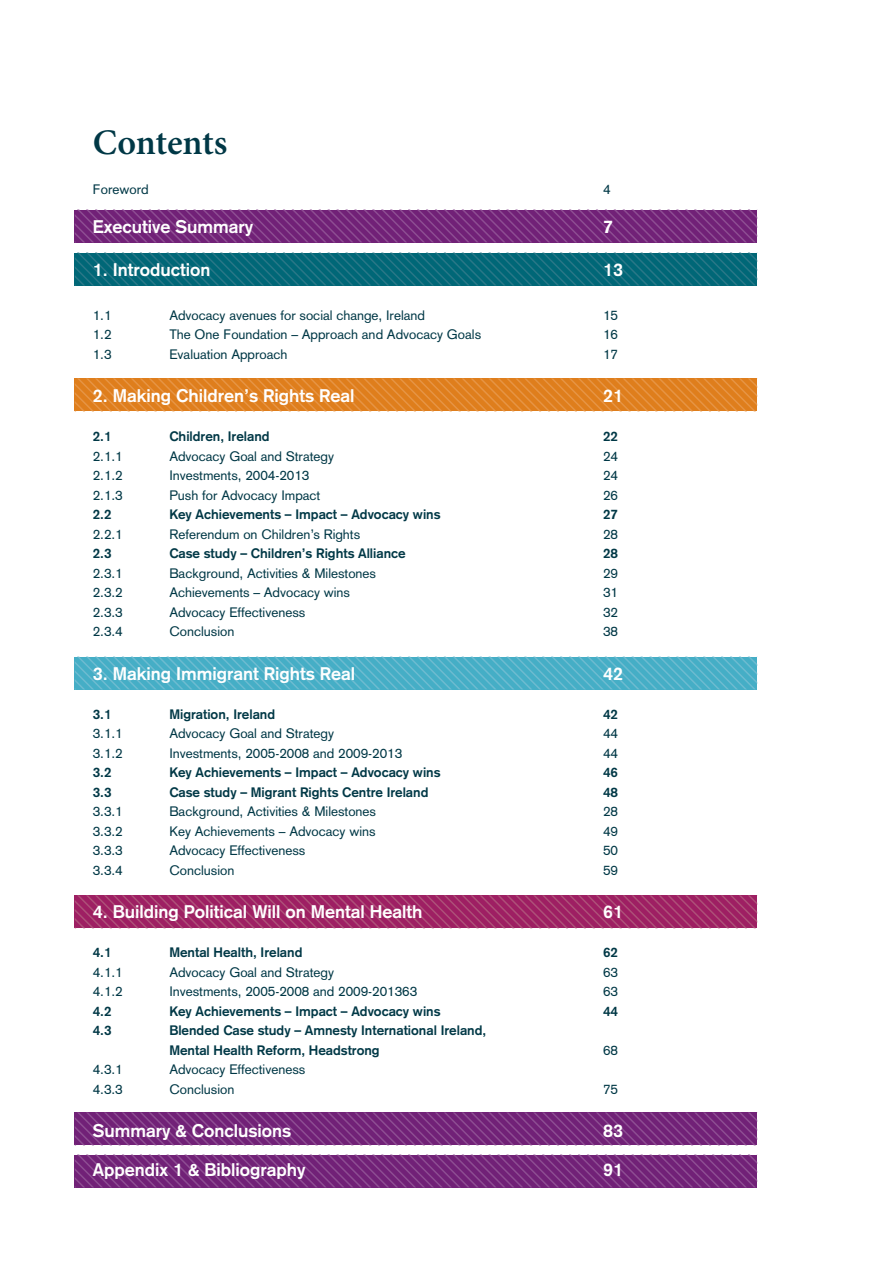
<style>
.page{position:relative;width:893px;height:1263px;background:#fff}
.page>*{position:absolute;margin:0;border:0;box-sizing:border-box;transform-origin:0 0}
.t1{font:600 36px "Minion Pro";letter-spacing:-.01em;color:#003846}
.t2{font:700 18px "Akzidenz Grotesk";color:#fff}
.t3{font:13.5px "Akzidenz Grotesk";color:#003846}
.t4{font:700 13.5px/19.5px "Akzidenz Grotesk";color:#003846}
</style>
<div class="page">
<svg style="left:75px;top:253px;width:683px;height:32px;background:#096a7a"></svg>
<svg style="left:75px;top:378px;width:683px;height:33px;background:#e08325"></svg>
<svg style="left:75px;top:657px;width:683px;height:32px;background:#4eb1c8"></svg>
<svg style="left:75px;top:895px;width:683px;height:33px;background:#a12a67"></svg>
<svg style="left:75px;top:1112px;width:683px;height:33px;background:#772b7d"></svg>
<svg style="left:75px;top:210px;width:683px;height:32px;background:#772b7d"></svg>
<svg style="left:75px;top:1154px;width:683px;height:33px;background:#7b3181"></svg>
<h1 class="t1" style="left:93px;top:117px;width:136px">Contents</h1>
<p class="t3" style="left:93px;top:181px;width:57px">Foreword</p>
<p class="t3" style="left:603px;top:181px;width:9px">4</p>
<h2 class="t2" style="left:93px;top:216px;width:162px">Executive Summary</h2>
<h2 class="t2" style="left:603px;top:216px;width:12px">7</h2>
<h2 class="t2" style="left:93px;top:259px;width:119px">1. Introduction</h2>
<h2 class="t2" style="left:603px;top:259px;width:22px">13</h2>
<p class="t3" style="left:93px;top:307px;width:20px">1.1</p>
<p class="t3" style="left:169px;top:307px;width:257px">Advocacy avenues for social change, Ireland</p>
<p class="t3" style="left:603px;top:307px;width:17px">15</p>
<p class="t3" style="left:93px;top:327px;width:20px">1.2</p>
<p class="t3" style="left:169px;top:327px;width:313px">The One Foundation – Approach and Advocacy Goals</p>
<p class="t3" style="left:603px;top:327px;width:17px">16</p>
<p class="t3" style="left:93px;top:346px;width:20px">1.3</p>
<p class="t3" style="left:169px;top:346px;width:120px">Evaluation Approach</p>
<p class="t3" style="left:603px;top:346px;width:17px">17</p>
<h2 class="t2" style="left:93px;top:385px;width:263px">2. Making Children’s Rights Real</h2>
<h2 class="t2" style="left:603px;top:385px;width:22px">21</h2>
<p class="t4" style="left:93px;top:427px;width:20px">2.1</p>
<p class="t4" style="left:169px;top:427px;width:102px">Children, Ireland</p>
<p class="t4" style="left:603px;top:427px;width:17px">22</p>
<p class="t3" style="left:93px;top:448px;width:32px">2.1.1</p>
<p class="t3" style="left:169px;top:448px;width:166px">Advocacy Goal and Strategy</p>
<p class="t3" style="left:603px;top:448px;width:17px">24</p>
<p class="t3" style="left:93px;top:468px;width:32px">2.1.2</p>
<p class="t3" style="left:169px;top:468px;width:142px">Investments, 2004-2013</p>
<p class="t3" style="left:603px;top:468px;width:17px">24</p>
<p class="t3" style="left:93px;top:487px;width:32px">2.1.3</p>
<p class="t3" style="left:169px;top:487px;width:152px">Push for Advocacy Impact</p>
<p class="t3" style="left:603px;top:487px;width:17px">26</p>
<p class="t4" style="left:93px;top:505px;width:20px">2.2</p>
<p class="t4" style="left:169px;top:505px;width:273px">Key Achievements – Impact – Advocacy wins</p>
<p class="t4" style="left:603px;top:505px;width:17px">27</p>
<p class="t3" style="left:93px;top:526px;width:32px">2.2.1</p>
<p class="t3" style="left:169px;top:526px;width:192px">Referendum on Children’s Rights</p>
<p class="t3" style="left:603px;top:526px;width:17px">28</p>
<p class="t4" style="left:93px;top:544px;width:20px">2.3</p>
<p class="t4" style="left:169px;top:544px;width:238px">Case study – Children’s Rights Alliance</p>
<p class="t4" style="left:603px;top:544px;width:17px">28</p>
<p class="t3" style="left:93px;top:565px;width:32px">2.3.1</p>
<p class="t3" style="left:169px;top:565px;width:208px">Background, Activities &amp; Milestones</p>
<p class="t3" style="left:603px;top:565px;width:17px">29</p>
<p class="t3" style="left:93px;top:584px;width:32px">2.3.2</p>
<p class="t3" style="left:169px;top:584px;width:182px">Achievements – Advocacy wins</p>
<p class="t3" style="left:603px;top:584px;width:17px">31</p>
<p class="t3" style="left:93px;top:604px;width:32px">2.3.3</p>
<p class="t3" style="left:169px;top:604px;width:138px">Advocacy Effectiveness</p>
<p class="t3" style="left:603px;top:604px;width:17px">32</p>
<p class="t3" style="left:93px;top:623px;width:32px">2.3.4</p>
<p class="t3" style="left:169px;top:623px;width:67px">Conclusion</p>
<p class="t3" style="left:603px;top:623px;width:17px">38</p>
<h2 class="t2" style="left:93px;top:663px;width:264px">3. Making Immigrant Rights Real</h2>
<h2 class="t2" style="left:603px;top:663px;width:22px">42</h2>
<p class="t4" style="left:93px;top:704px;width:20px">3.1</p>
<p class="t4" style="left:169px;top:704px;width:107px">Migration, Ireland</p>
<p class="t4" style="left:603px;top:704px;width:17px">42</p>
<p class="t3" style="left:93px;top:726px;width:32px">3.1.1</p>
<p class="t3" style="left:169px;top:726px;width:166px">Advocacy Goal and Strategy</p>
<p class="t3" style="left:603px;top:726px;width:17px">44</p>
<p class="t3" style="left:93px;top:745px;width:32px">3.1.2</p>
<p class="t3" style="left:169px;top:745px;width:234px">Investments, 2005-2008 and 2009-2013</p>
<p class="t3" style="left:603px;top:745px;width:17px">44</p>
<p class="t4" style="left:93px;top:763px;width:20px">3.2</p>
<p class="t4" style="left:169px;top:763px;width:273px">Key Achievements – Impact – Advocacy wins</p>
<p class="t4" style="left:603px;top:763px;width:17px">46</p>
<p class="t4" style="left:93px;top:782px;width:20px">3.3</p>
<p class="t4" style="left:169px;top:782px;width:261px">Case study – Migrant Rights Centre Ireland</p>
<p class="t4" style="left:603px;top:782px;width:17px">48</p>
<p class="t3" style="left:93px;top:803px;width:32px">3.3.1</p>
<p class="t3" style="left:169px;top:803px;width:208px">Background, Activities &amp; Milestones</p>
<p class="t3" style="left:603px;top:803px;width:17px">28</p>
<p class="t3" style="left:93px;top:823px;width:32px">3.3.2</p>
<p class="t3" style="left:169px;top:823px;width:208px">Key Achievements – Advocacy wins</p>
<p class="t3" style="left:603px;top:823px;width:17px">49</p>
<p class="t3" style="left:93px;top:842px;width:32px">3.3.3</p>
<p class="t3" style="left:169px;top:842px;width:138px">Advocacy Effectiveness</p>
<p class="t3" style="left:603px;top:842px;width:17px">50</p>
<p class="t3" style="left:93px;top:862px;width:32px">3.3.4</p>
<p class="t3" style="left:169px;top:862px;width:67px">Conclusion</p>
<p class="t3" style="left:603px;top:862px;width:17px">59</p>
<h2 class="t2" style="left:93px;top:901px;width:331px">4. Building Political Will on Mental Health</h2>
<h2 class="t2" style="left:603px;top:901px;width:22px">61</h2>
<p class="t4" style="left:93px;top:943px;width:20px">4.1</p>
<p class="t4" style="left:169px;top:943px;width:135px">Mental Health, Ireland</p>
<p class="t4" style="left:603px;top:943px;width:17px">62</p>
<p class="t3" style="left:93px;top:964px;width:32px">4.1.1</p>
<p class="t3" style="left:169px;top:964px;width:166px">Advocacy Goal and Strategy</p>
<p class="t3" style="left:603px;top:964px;width:17px">63</p>
<p class="t3" style="left:93px;top:984px;width:32px">4.1.2</p>
<p class="t3" style="left:169px;top:984px;width:249px">Investments, 2005-2008 and 2009-201363</p>
<p class="t3" style="left:603px;top:984px;width:17px">63</p>
<p class="t4" style="left:93px;top:1001px;width:20px">4.2</p>
<p class="t4" style="left:169px;top:1001px;width:273px">Key Achievements – Impact – Advocacy wins</p>
<p class="t4" style="left:603px;top:1001px;width:17px">44</p>
<p class="t4" style="left:93px;top:1021px;width:20px">4.3</p>
<p class="t4" style="left:169px;top:1021px;width:318px">Blended Case study – Amnesty International Ireland,<br>Mental Health Reform, Headstrong</p>
<p class="t3" style="left:603px;top:1042px;width:17px">68</p>
<p class="t3" style="left:93px;top:1061px;width:32px">4.3.1</p>
<p class="t3" style="left:169px;top:1061px;width:138px">Advocacy Effectiveness</p>
<p class="t3" style="left:93px;top:1081px;width:32px">4.3.3</p>
<p class="t3" style="left:169px;top:1081px;width:67px">Conclusion</p>
<p class="t3" style="left:603px;top:1081px;width:17px">75</p>
<h2 class="t2" style="left:93px;top:1120px;width:200px">Summary &amp; Conclusions</h2>
<h2 class="t2" style="left:603px;top:1120px;width:22px">83</h2>
<h2 class="t2" style="left:93px;top:1159px;width:214px">Appendix 1 &amp; Bibliography</h2>
<h2 class="t2" style="left:603px;top:1159px;width:22px">91</h2>
</div>
